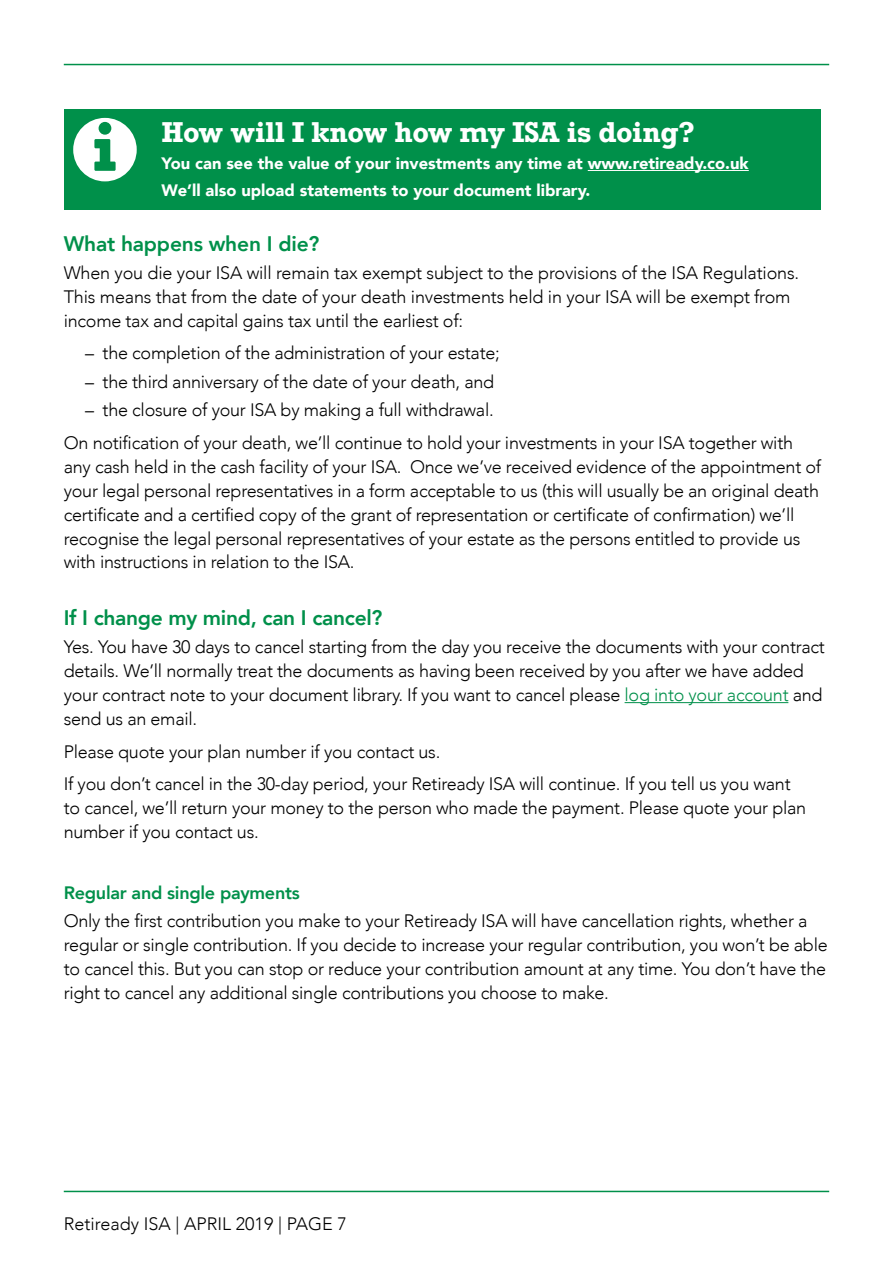
<style>
.page{position:relative;width:893px;height:1263px;background:#fff}
.page>*{position:absolute;margin:0;border:0;box-sizing:border-box;transform-origin:0 0}
.t1{font:700 27px "Rockwell";letter-spacing:-.015em;color:#fff}
.t2{font:800 21px "Avenir";letter-spacing:-.015em;color:#00904a}
.t3{font:300 18px/24px "Avenir";letter-spacing:-.015em;color:#000}
.t4{font:800 18px "Avenir";letter-spacing:-.015em;color:#00904a}
.t5{font:900 16.5px/26.7px "Avenir";color:#fff}
.s1{color:#00904a}
</style>
<div class="page">
<hr style="left:64px;top:64px;width:765px;height:1px;background:#00904a">
<hr style="left:64px;top:1191px;width:765px;height:1px;background:#00904a">
<hr style="left:625px;top:702px;width:163px;height:1px;background:#00904a">
<div style="left:64px;top:109px;width:757px;height:101px;background:#00904a"></div>
<hr style="left:588px;top:170px;width:161px;height:1px;background:#fff">
<svg style="left:73px;top:118px;width:64px;height:63px"></svg>
<h1 class="t1" style="left:162px;top:115px;width:535px">How will I know how my ISA is doing?</h1>
<p class="t5" style="left:162px;top:150px;width:589px">You can see the value of your investments any time at www.retiready.co.uk<br>We’ll also upload statements to your document library.</p>
<p class="t2" style="left:64px;top:227px;width:257px">What happens when I die?</p>
<p class="t3" style="left:64px;top:261px;width:737px">When you die your ISA will remain tax exempt subject to the provisions of the ISA Regulations.<br>This means that from the date of your death investments held in your ISA will be exempt from income tax and capital gains tax until the earliest of:</p>
<p class="t3" style="left:85px;top:341px;width:416px">– the completion of the administration of your estate;</p>
<p class="t3" style="left:85px;top:370px;width:411px">– the third anniversary of the date of your death, and</p>
<p class="t3" style="left:64px;top:393px;width:731px;line-height:32.5px;text-indent:21px">– the closure of your ISA by making a full withdrawal.<br>On notification of your death, we’ll continue to hold your investments in your ISA together with</p>
<p class="t3" style="left:64px;top:454px;width:759px">any cash held in the cash facility of your ISA. Once we’ve received evidence of the appointment of your legal personal representatives in a form acceptable to us (this will usually be an original death certificate and a certified copy of the grant of representation or certificate of confirmation) we’ll recognise the legal personal representatives of your estate as the persons entitled to provide us with instructions in relation to the ISA.</p>
<p class="t2" style="left:64px;top:601px;width:320px">If I change my mind, can I cancel?</p>
<p class="t3" style="left:64px;top:635px;width:763px">Yes. You have 30 days to cancel starting from the day you receive the documents with your contract details. We’ll normally treat the documents as having been received by you after we have added your contract note to your document library. If you want to cancel please <span class="s1">log into your account</span> and send us an email.</p>
<p class="t3" style="left:64px;top:735px;width:728px;line-height:32.5px">Please quote your plan number if you contact us.<br>If you don’t cancel in the 30-day period, your Retiready ISA will continue. If you tell us you want</p>
<p class="t3" style="left:64px;top:796px;width:744px">to cancel, we’ll return your money to the person who made the payment. Please quote your plan number if you contact us.</p>
<p class="t4" style="left:64px;top:879px;width:238px">Regular and single payments</p>
<p class="t3" style="left:64px;top:909px;width:765px">Only the first contribution you make to your Retiready ISA will have cancellation rights, whether a regular or single contribution. If you decide to increase your regular contribution, you won’t be able to cancel this. But you can stop or reduce your contribution amount at any time. You don’t have the right to cancel any additional single contributions you choose to make.</p>
<p class="t3" style="left:64px;top:1212px;width:284px">Retiready ISA | APRIL 2019 | PAGE 7</p>
</div>
